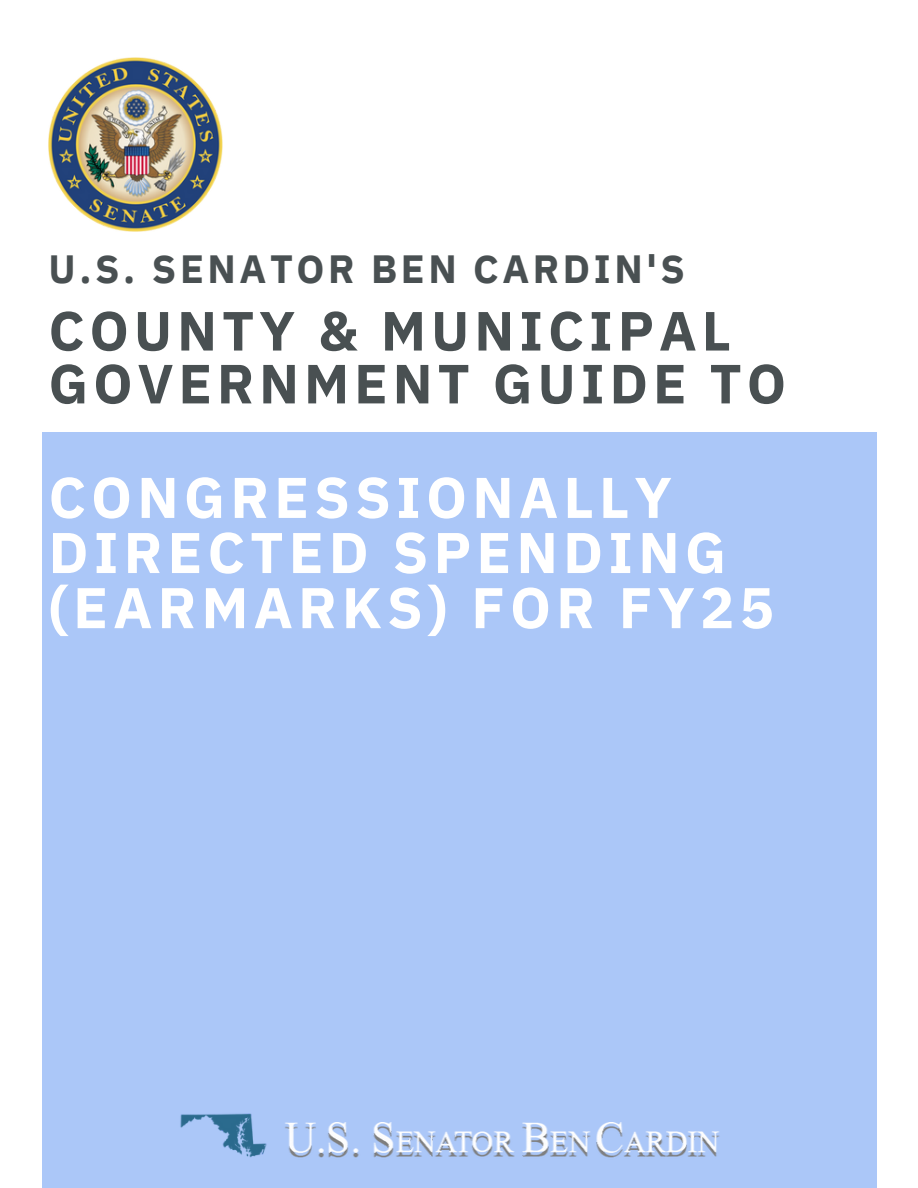
<style>
.page{position:relative;width:918px;height:1188px;background:#fff}
.page>*{position:absolute;margin:0;border:0;box-sizing:border-box;transform-origin:0 0}
.t1{font:700 57.3px/55.2px "IBM Plex Sans";letter-spacing:.09em;color:#fff}
.t2{font:700 55.2px/52.8px "IBM Plex Sans";letter-spacing:.09em;color:#495052}
.t3{font:700 39.3px "IBM Plex Sans";letter-spacing:.09em;color:#495052}
</style>
<div class="page">
<div style="left:42px;top:432px;width:835px;height:756px;background:#abc7f8"></div>
<img style="left:49px;top:58px;width:174px;height:174px">
<img style="left:285px;top:1122px;width:435px;height:36px">
<img style="left:180px;top:1113px;width:87px;height:45px">
<p class="t3" style="left:49px;top:243px;width:638px">U.S. SENATOR BEN CARDIN'S</p>
<h1 class="t2" style="left:49px;top:303px;width:739px">COUNTY &amp; MUNICIPAL<br>GOVERNMENT GUIDE TO</h1>
<p class="t1" style="left:49px;top:469px;width:727px">CONGRESSIONALLY<br>DIRECTED SPENDING (EARMARKS) FOR FY25</p>
</div>
